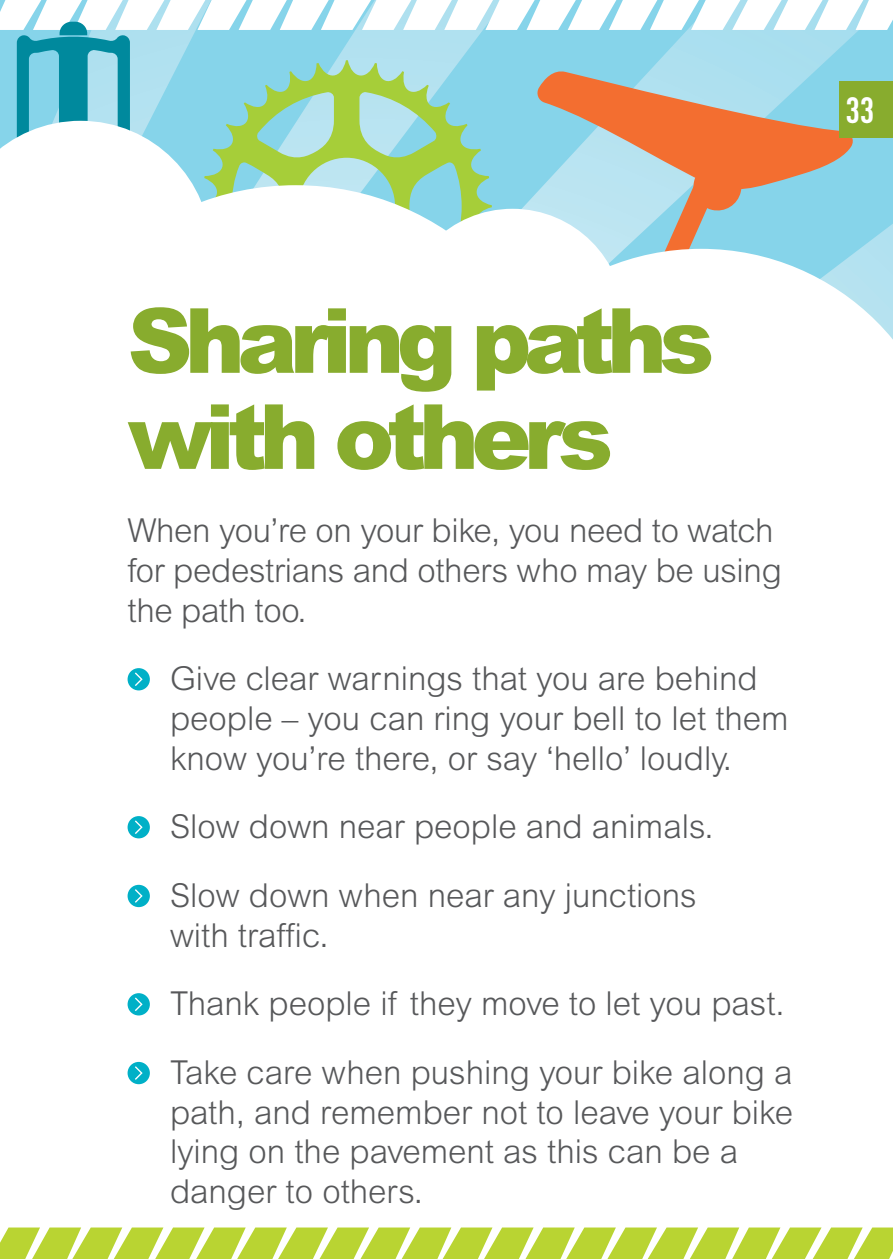
<style>
.page{position:relative;width:893px;height:1259px;background:#fff}
.page>*{position:absolute;margin:0;border:0;box-sizing:border-box;transform-origin:0 0}
.t1{font:900 90px/96px "Arial";letter-spacing:-.085em;color:#88ac2e}
.t2{font:700 36px "DIN Cond";color:#fff}
.t3{font:300 33px/39.6px "Arial";color:#57585a}
</style>
<div class="page">
<div style="left:128px;top:668px;width:22px;height:22px;background:#00b0c7;border-radius:50%"></div>
<svg style="left:135px;top:672px;width:8px;height:14px"></svg>
<div style="left:128px;top:816px;width:22px;height:22px;background:#00b0c7;border-radius:50%"></div>
<svg style="left:135px;top:820px;width:8px;height:14px"></svg>
<div style="left:128px;top:885px;width:22px;height:22px;background:#00b0c7;border-radius:50%"></div>
<svg style="left:135px;top:889px;width:8px;height:14px"></svg>
<div style="left:128px;top:993px;width:22px;height:22px;background:#00b0c7;border-radius:50%"></div>
<svg style="left:135px;top:997px;width:8px;height:14px"></svg>
<div style="left:128px;top:1062px;width:22px;height:22px;background:#00b0c7;border-radius:50%"></div>
<svg style="left:135px;top:1066px;width:8px;height:14px"></svg>
<svg style="left:0;top:0;width:893px;height:308px"></svg>
<svg style="left:0;top:1227px;width:893px;height:32px"></svg>
<p class="t2" style="left:833px;top:64px;width:30px">33</p>
<p class="t2" style="left:845px;top:88px;width:30px">33</p>
<h1 class="t1" style="left:128px;top:290px;width:588px">Sharing paths with others</h1>
<p class="t3" style="left:128px;top:511px;width:656px">When you’re on your bike, you need to watch for pedestrians and others who may be using the path too.</p>
<p class="t3" style="left:170px;top:659px;width:620px">Give clear warnings that you are behind people – you can ring your bell to let them know you’re there, or say ‘hello’ loudly.</p>
<p class="t3" style="left:170px;top:792px;width:545px;line-height:68.7px">Slow down near people and animals.<br>Slow down when near any junctions</p>
<p class="t3" style="left:170px;top:900px;width:624px;line-height:68.7px">with traffic.<br>Thank people if they move to let you past.<br>Take care when pushing your bike along a</p>
<p class="t3" style="left:170px;top:1092px;width:624px">path, and remember not to leave your bike lying on the pavement as this can be a danger to others.</p>
</div>
